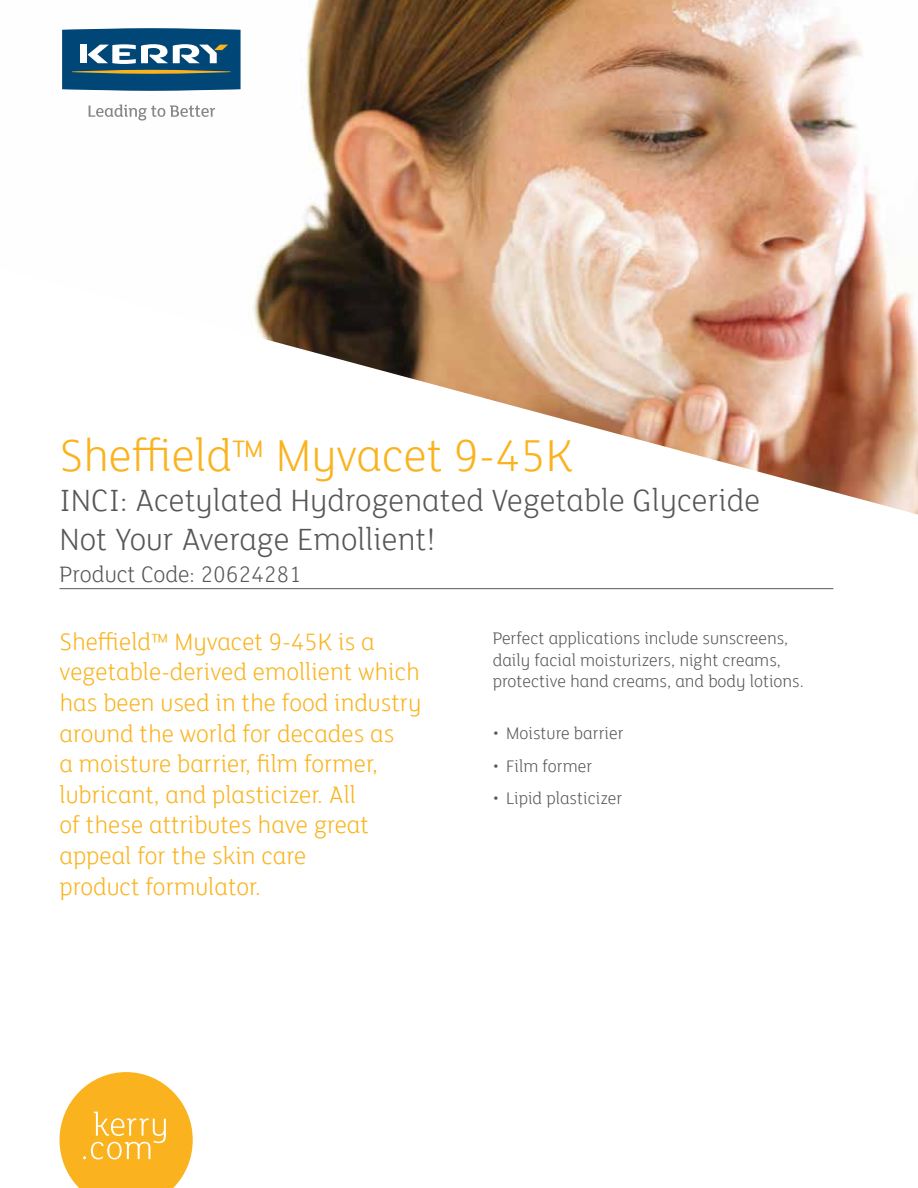
<style>
.page{position:relative;width:918px;height:1188px;background:#fff}
.page>*{position:absolute;margin:0;border:0;box-sizing:border-box;transform-origin:0 0}
.t1{font:300 48px "Kerry";color:#fab31e}
.t2{font:300 33px/39.6px "Kerry";color:#575756}
.t3{font:300 25.5px/30.6px "Kerry";color:#fab31e}
.t4{font:300 24px "Kerry";color:#575756}
.t5{font:300 18px/21.6px "Kerry";color:#575756}
</style>
<div class="page">
<img style="left:88px;top:0;width:830px;height:515px">
<hr style="left:60px;top:588px;width:773px;height:1px;background:#575756">
<svg style="left:60px;top:1072px;width:133px;height:116px"></svg>
<svg style="left:89px;top:105px;width:126px;height:16px"></svg>
<svg style="left:62px;top:26px;width:180px;height:67px"></svg>
<h1 class="t1" style="left:60px;top:431px;width:515px">Sheffield™ Myvacet 9-45K</h1>
<p class="t2" style="left:60px;top:481px;width:702px">INCI: Acetylated Hydrogenated Vegetable Glyceride<br>Not Your Average Emollient!</p>
<p class="t4" style="left:60px;top:562px;width:244px">Product Code: 20624281</p>
<p class="t3" style="left:60px;top:627px;width:363px">Sheffield™ Myvacet 9-45K is a vegetable-derived emollient which has been used in the food industry around the world for decades as<br>a moisture barrier, film former, lubricant, and plasticizer. All<br>of these attributes have great appeal for the skin care<br>product formulator.</p>
<p class="t5" style="left:493px;top:628px;width:313px">Perfect applications include sunscreens, daily facial moisturizers, night creams, protective hand creams, and body lotions.</p>
<p class="t5" style="left:493px;top:723px;width:132px">• Moisture barrier</p>
<p class="t5" style="left:493px;top:755px;width:101px">• Film former</p>
<p class="t5" style="left:493px;top:788px;width:131px">• Lipid plasticizer</p>
</div>
